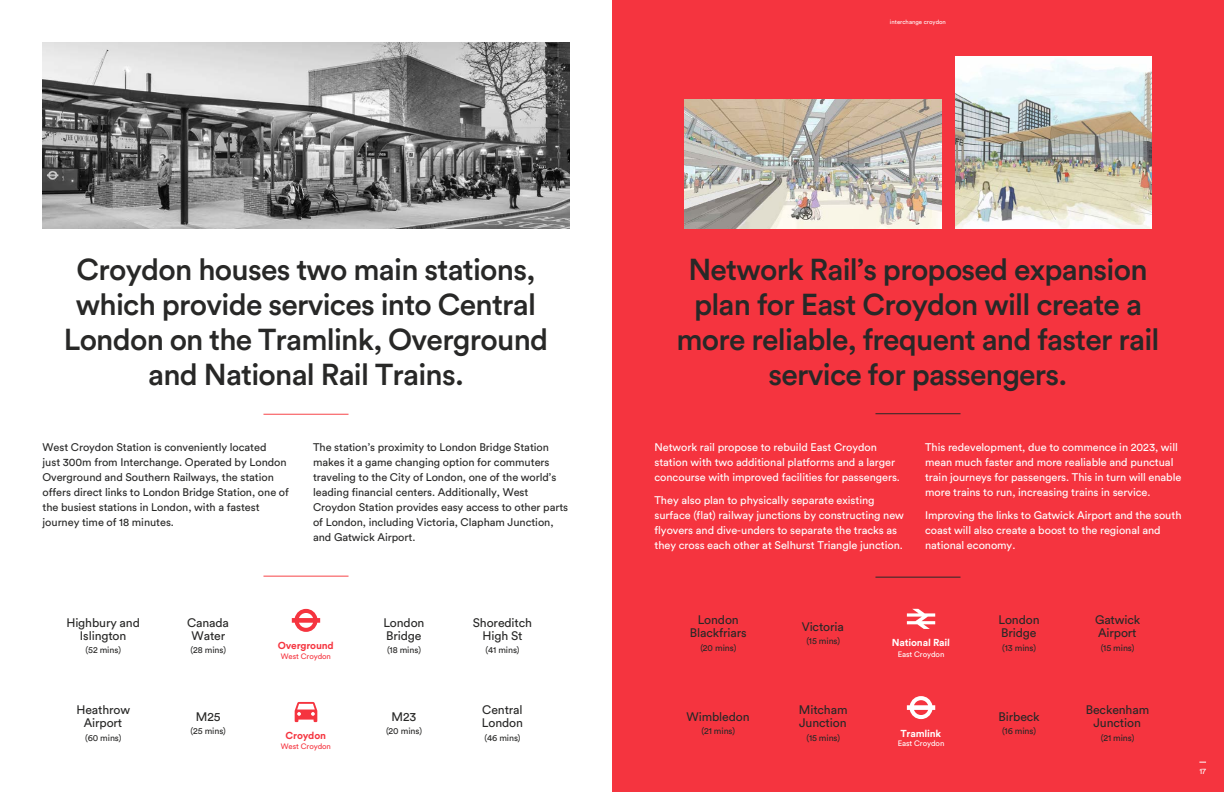
<style>
.page{position:relative;width:1224px;height:792px;background:#fff}
.page>*{position:absolute;margin:0;border:0;box-sizing:border-box;transform-origin:0 0}
.t1{font:500 30px/35px "Circular Std";letter-spacing:-.025em;color:#282827;text-align:center}
.t2{font:12.3px/13.4px "Circular Std";letter-spacing:-.01em;color:#282827;text-align:center}
.t3{font:11px/15px "Circular Std";letter-spacing:-.005em;color:#fff}
.t4{font:11px/15px "Circular Std";letter-spacing:-.005em;color:#282827}
.t5{font:700 10px "Circular Std";color:#fff}
.t6{font:700 10px "Circular Std";color:#f5343f}
.t7{font:8.9px "Circular Std";letter-spacing:-.01em;color:#282827}
.t8{font:8px "Circular Std";color:#fff}
.t9{font:7.8px "Circular Std";letter-spacing:-.01em;color:#f5343f}
.t10{font:7.8px "Circular Std";letter-spacing:-.01em;color:#fff}
.t11{font:6px "Circular Std";color:#fff}
</style>
<div class="page">
<svg style="left:292px;top:609px;width:28px;height:23px"></svg>
<svg style="left:295px;top:702px;width:22px;height:20px"></svg>
<hr style="left:263px;top:414px;width:86px;height:1px;background:#f74448">
<hr style="left:263px;top:576px;width:86px;height:1px;background:#f74448">
<div style="left:612px;top:0;width:612px;height:792px;background:#f5343f"></div>
<img style="left:955px;top:57px;width:196px;height:172px">
<hr style="left:875px;top:577px;width:86px;height:1px;background:#282827">
<hr style="left:875px;top:413px;width:86px;height:1px;background:#282827">
<img style="left:685px;top:99px;width:256px;height:130px">
<svg style="left:907px;top:696px;width:28px;height:23px"></svg>
<svg style="left:907px;top:609px;width:28px;height:20px"></svg>
<img style="left:43px;top:43px;width:526px;height:186px">
<p class="t11" style="left:890px;top:18px;width:58px">interchange croydon</p>
<h1 class="t1" style="left:64px;top:251px;width:486px">Croydon houses two main stations, which provide services into Central London on the Tramlink, Overground and National Rail Trains.</h1>
<h1 class="t1" style="left:676px;top:251px;width:485px">Network Rail’s proposed expansion plan for East Croydon will create a more reliable, frequent and faster rail service for passengers.</h1>
<p class="t4" style="left:43px;top:439px;width:248px">West Croydon Station is conveniently located<br>just 300m from Interchange. Operated by London Overground and Southern Railways, the station offers direct links to London Bridge Station, one of the busiest stations in London, with a fastest journey time of 18 minutes.</p>
<p class="t4" style="left:313px;top:439px;width:257px">The station’s proximity to London Bridge Station makes it a game changing option for commuters traveling to the City of London, one of the world’s leading financial centers. Additionally, West Croydon Station provides easy access to other parts of London, including Victoria, Clapham Junction, and Gatwick Airport.</p>
<p class="t3" style="left:655px;top:439px;width:247px">Network rail propose to rebuild East Croydon station with two additional platforms and a larger concourse with improved facilities for passengers.</p>
<p class="t3" style="left:655px;top:493px;width:251px">They also plan to physically separate existing surface (flat) railway junctions by constructing new flyovers and dive-unders to separate the tracks as they cross each other at Selhurst Triangle junction.</p>
<p class="t3" style="left:925px;top:439px;width:258px">This redevelopment, due to commence in 2023, will mean much faster and more realiable and punctual train journeys for passengers. This in turn will enable more trains to run, increasing trains in service.</p>
<p class="t3" style="left:925px;top:508px;width:258px">Improving the links to Gatwick Airport and the south coast will also create a boost to the regional and national economy.</p>
<p class="t2" style="left:66px;top:615px;width:75px">Highbury and<br>Islington</p>
<p class="t7" style="left:86px;top:645px;width:37px">(52 mins)</p>
<p class="t2" style="left:187px;top:615px;width:43px">Canada<br>Water</p>
<p class="t7" style="left:191px;top:645px;width:37px">(28 mins)</p>
<p class="t2" style="left:473px;top:615px;width:61px">Shoreditch<br>High St</p>
<p class="t2" style="left:383px;top:615px;width:43px;text-align:left">London<br>Bridge</p>
<p class="t7" style="left:387px;top:645px;width:35px">(18 mins)</p>
<p class="t6" style="left:278px;top:639px;width:58px">Overground</p>
<p class="t7" style="left:486px;top:645px;width:36px">(41 mins)</p>
<p class="t9" style="left:281px;top:652px;width:52px">West Croydon</p>
<p class="t2" style="left:690px;top:613px;width:58px">London<br>Blackfriars</p>
<p class="t7" style="left:700px;top:642px;width:38px">(20 mins)</p>
<p class="t2" style="left:802px;top:619px;width:44px">Victoria</p>
<p class="t7" style="left:806px;top:635px;width:35px">(15 mins)</p>
<p class="t5" style="left:892px;top:636px;width:60px">National Rail</p>
<p class="t10" style="left:898px;top:649px;width:48px">East Croydon</p>
<p class="t2" style="left:998px;top:613px;width:43px;text-align:left">London<br>Bridge</p>
<p class="t7" style="left:1002px;top:642px;width:35px">(13 mins)</p>
<p class="t2" style="left:1095px;top:613px;width:47px;text-align:left">Gatwick<br>Airport</p>
<p class="t7" style="left:1101px;top:642px;width:35px">(15 mins)</p>
<p class="t2" style="left:76px;top:703px;width:55px">Heathrow<br>Airport</p>
<p class="t7" style="left:85px;top:732px;width:38px">(60 mins)</p>
<p class="t2" style="left:196px;top:709px;width:26px">M25</p>
<p class="t7" style="left:191px;top:725px;width:37px">(25 mins)</p>
<p class="t6" style="left:286px;top:729px;width:42px">Croydon</p>
<p class="t9" style="left:281px;top:741px;width:52px">West Croydon</p>
<p class="t2" style="left:392px;top:709px;width:26px">M23</p>
<p class="t7" style="left:386px;top:725px;width:38px">(20 mins)</p>
<p class="t2" style="left:482px;top:703px;width:43px;text-align:left">Central<br>London</p>
<p class="t7" style="left:485px;top:732px;width:38px">(46 mins)</p>
<p class="t2" style="left:687px;top:709px;width:65px">Wimbledon</p>
<p class="t7" style="left:702px;top:725px;width:35px">(21 mins)</p>
<p class="t2" style="left:799px;top:703px;width:50px;text-align:left">Mitcham<br>Junction</p>
<p class="t7" style="left:806px;top:732px;width:35px">(15 mins)</p>
<p class="t5" style="left:900px;top:727px;width:42px">Tramlink</p>
<p class="t10" style="left:898px;top:739px;width:48px">East Croydon</p>
<p class="t2" style="left:999px;top:709px;width:43px">Birbeck</p>
<p class="t7" style="left:1002px;top:725px;width:36px">(16 mins)</p>
<p class="t2" style="left:1086px;top:703px;width:65px">Beckenham<br>Junction</p>
<p class="t7" style="left:1101px;top:732px;width:35px">(21 mins)</p>
<p class="t8" style="left:1199px;top:766px;width:8px">17</p>
</div>
